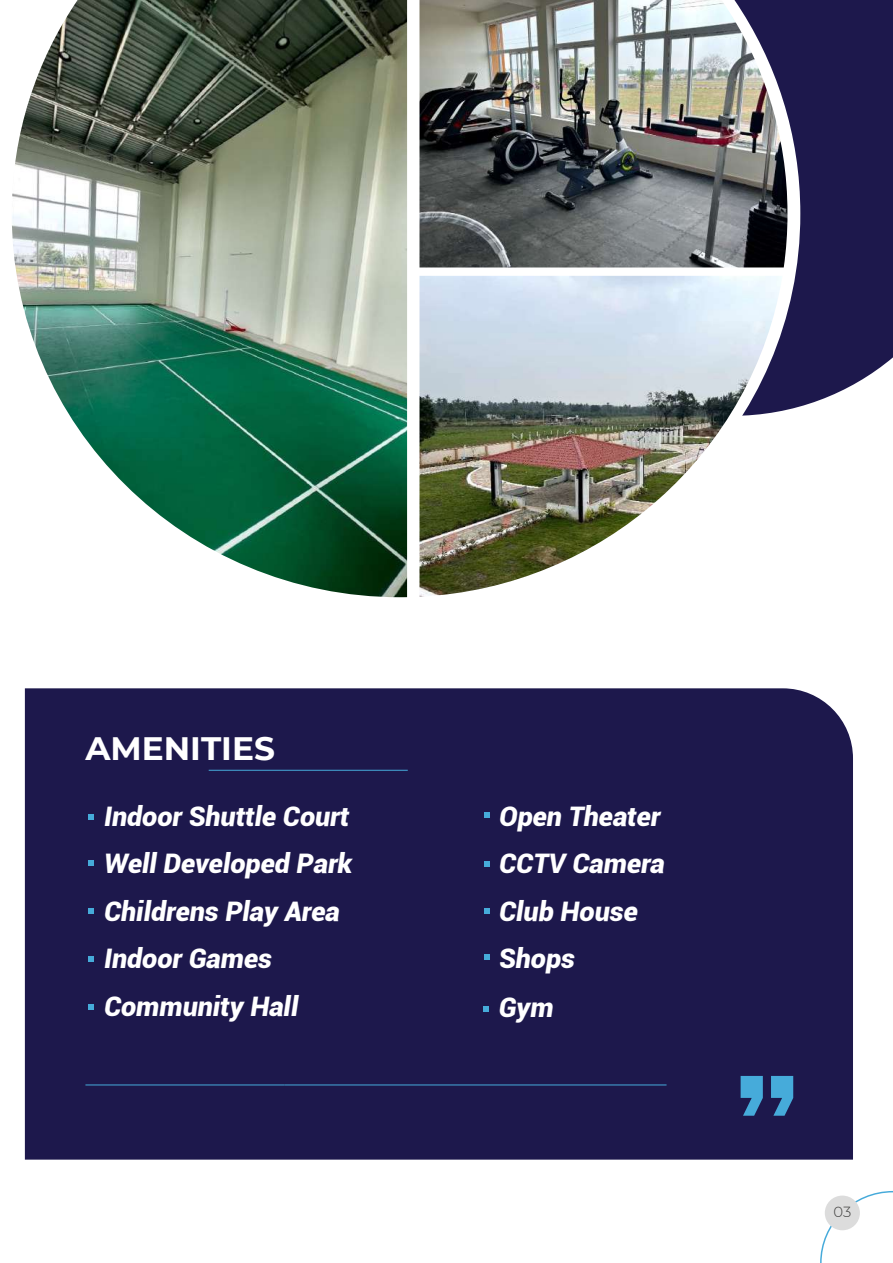
<style>
.page{position:relative;width:893px;height:1263px;background:#fff}
.page>*{position:absolute;margin:0;border:0;box-sizing:border-box;transform-origin:0 0}
.t1{font:700 32.4px "Montserrat";color:#fff}
.t2{font:italic 900 26.85px/47.5px "Roboto";color:#fff}
.t3{font:300 14.7px "Montserrat";color:#3c3c3b}
</style>
<div class="page">
<div style="left:800px;top:0;width:93px;height:407px;background:#1d184c"></div>
<div style="left:25px;top:688px;width:828px;height:471px;background:#1d184c"></div>
<svg style="left:741px;top:1076px;width:52px;height:40px;background:#3777a8"></svg>
<hr style="left:284px;top:1084px;width:382px;height:1px;background:#46abda">
<hr style="left:85px;top:1084px;width:199px;height:1px;background:#46abda">
<hr style="left:209px;top:770px;width:199px;height:1px;background:#46abda">
<svg style="left:407px;top:0;width:393px;height:597px"></svg>
<svg style="left:820px;top:1191px;width:73px;height:72px"></svg>
<div style="left:825px;top:1195px;width:35px;height:35px;background:#dcdcdc;border-radius:50%"></div>
<svg style="left:484px;top:812px;width:5px;height:5px"></svg>
<svg style="left:484px;top:861px;width:5px;height:6px"></svg>
<svg style="left:484px;top:908px;width:5px;height:6px"></svg>
<svg style="left:484px;top:954px;width:5px;height:6px"></svg>
<svg style="left:88px;top:814px;width:6px;height:5px"></svg>
<svg style="left:88px;top:860px;width:6px;height:6px"></svg>
<svg style="left:88px;top:908px;width:6px;height:6px"></svg>
<svg style="left:88px;top:956px;width:6px;height:6px"></svg>
<svg style="left:88px;top:1004px;width:6px;height:6px"></svg>
<svg style="left:483px;top:1006px;width:5px;height:5px"></svg>
<img style="left:419px;top:276px;width:363px;height:321px">
<img style="left:419px;top:0;width:368px;height:267px">
<img style="left:12px;top:0;width:395px;height:597px">
<p class="t1" style="left:85px;top:725px;width:191px">AMENITIES</p>
<p class="t2" style="left:104px;top:791px;width:247px">Indoor Shuttle Court</p>
<p class="t2" style="left:499px;top:791px;width:163px">Open Theater</p>
<p class="t2" style="left:104px;top:839px;width:250px">Well Developed Park</p>
<p class="t2" style="left:104px;top:886px;width:237px">Childrens Play Area</p>
<p class="t2" style="left:104px;top:934px;width:169px">Indoor Games</p>
<p class="t2" style="left:104px;top:981px;width:196px">Community Hall</p>
<p class="t2" style="left:499px;top:839px;width:167px">CCTV Camera<br>Club House<br>Shops</p>
<p class="t2" style="left:499px;top:982px;width:56px">Gym</p>
<p class="t3" style="left:833px;top:1202px;width:19px">03</p>
</div>
